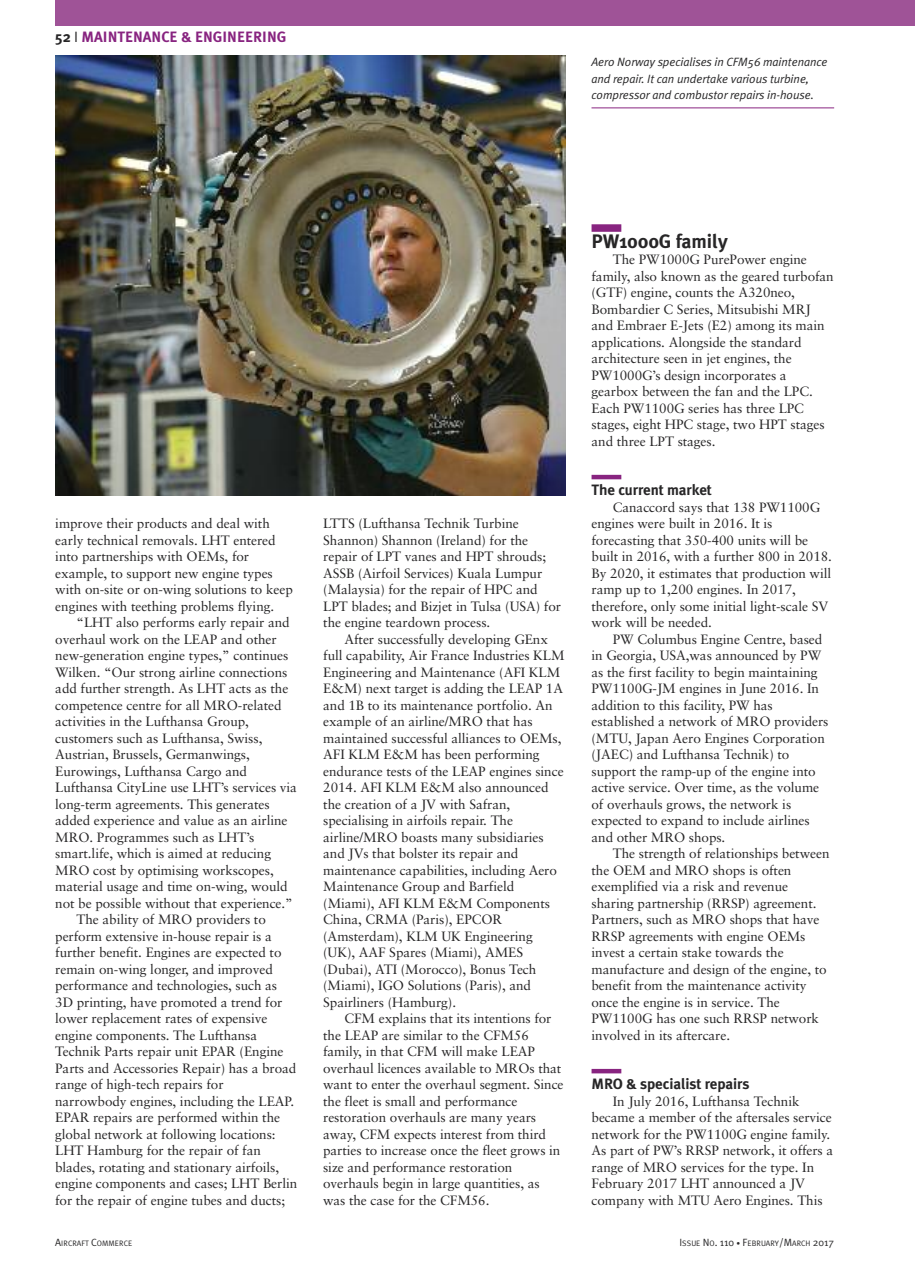
<style>
.page{position:relative;width:915px;height:1263px;background:#fff}
.page>*{position:absolute;margin:0;border:0;box-sizing:border-box;transform-origin:0 0}
.t1{font:700 19.5px "Meta Plus";letter-spacing:-.005em;color:#272627}
.t2{font:700 15px "Meta Plus";letter-spacing:-.005em;color:#272627}
.t3{font:700 15px "Meta Plus";color:#882480}
.t4{font:13.5px/16.5px "Sabon";letter-spacing:-.005em;color:#272627}
.t5{font:italic 12px/16.5px "Meta Plus Normal";letter-spacing:-.005em;color:#272627}
.t6{font:7.8px "Meta Plus Normal";color:#272627}
.s1{color:#272627}
.s2{font-family:"Meta Plus Normal";font-weight:400;color:#272627}
.s3{font-size:10.5px}
.s4{font-size:7.5px}
</style>
<div class="page">
<div style="left:591px;top:224px;width:30px;height:8px;background:#882480"></div>
<hr style="left:591px;top:475px;width:30px;height:4px;background:#882480">
<hr style="left:591px;top:1069px;width:30px;height:4px;background:#882480">
<div style="left:55px;top:0;width:859px;height:26px;background:#9f5397"></div>
<img style="left:55px;top:55px;width:510px;height:441px">
<hr style="left:591px;top:108px;width:242px;height:1px;background:#882480">
<p class="t3" style="left:55px;top:28px;width:232px"><span class="s1">52</span> <span class="s2">I</span> MAINTENANCE &amp; ENGINEERING</p>
<p class="t5" style="left:591px;top:54px;width:237px">Aero Norway specialises in CFM56 maintenance and repair. It can undertake various turbine, compressor and combustor repairs in-house.</p>
<p class="t4" style="left:55px;top:516px;width:239px">improve their products and deal with early technical removals. LHT entered into partnerships with OEMs, for example, to support new engine types with on-site or on-wing solutions to keep engines with teething problems flying.</p>
<p class="t4" style="left:77px;top:615px;width:214px">“LHT also performs early repair and</p>
<p class="t4" style="left:55px;top:632px;width:223px">overhaul work on the LEAP and other</p>
<p class="t4" style="left:55px;top:648px;width:234px">new-generation engine types,” continues</p>
<p class="t4" style="left:55px;top:665px;width:233px">Wilken. “Our strong airline connections</p>
<p class="t4" style="left:55px;top:681px;width:234px">add further strength. As LHT acts as the</p>
<p class="t4" style="left:55px;top:698px;width:228px">competence centre for all MRO-related</p>
<p class="t4" style="left:55px;top:714px;width:195px">activities in the Lufthansa Group,</p>
<p class="t4" style="left:55px;top:731px;width:208px">customers such as Lufthansa, Swiss,</p>
<p class="t4" style="left:55px;top:747px;width:196px">Austrian, Brussels, Germanwings,</p>
<p class="t4" style="left:55px;top:764px;width:193px">Eurowings, Lufthansa Cargo and</p>
<p class="t4" style="left:55px;top:780px;width:243px">Lufthansa CityLine use LHT’s services via</p>
<p class="t4" style="left:55px;top:797px;width:216px">long-term agreements. This generates</p>
<p class="t4" style="left:55px;top:813px;width:234px">added experience and value as an airline</p>
<p class="t4" style="left:55px;top:830px;width:200px">MRO. Programmes such as LHT’s</p>
<p class="t4" style="left:55px;top:846px;width:217px">smart.life, which is aimed at reducing</p>
<p class="t4" style="left:55px;top:863px;width:220px">MRO cost by optimising workscopes,</p>
<p class="t4" style="left:55px;top:879px;width:234px">material usage and time on-wing, would</p>
<p class="t4" style="left:55px;top:896px;width:239px">not be possible without that experience.”</p>
<p class="t4" style="left:76px;top:912px;width:191px">The ability of MRO providers to</p>
<p class="t4" style="left:55px;top:929px;width:218px">perform extensive in-house repair is a</p>
<p class="t4" style="left:55px;top:945px;width:228px">further benefit. Engines are expected to</p>
<p class="t4" style="left:55px;top:962px;width:219px">remain on-wing longer, and improved</p>
<p class="t4" style="left:55px;top:978px;width:223px">performance and technologies, such as</p>
<p class="t4" style="left:55px;top:995px;width:228px">3D printing, have promoted a trend for</p>
<p class="t4" style="left:55px;top:1011px;width:214px">lower replacement rates of expensive</p>
<p class="t4" style="left:55px;top:1028px;width:203px">engine components. The Lufthansa</p>
<p class="t4" style="left:55px;top:1044px;width:230px">Technik Parts repair unit EPAR (Engine</p>
<p class="t4" style="left:55px;top:1061px;width:243px">Parts and Accessories Repair) has a broad</p>
<p class="t4" style="left:55px;top:1077px;width:170px">range of high-tech repairs for</p>
<p class="t4" style="left:55px;top:1094px;width:240px">narrowbody engines, including the LEAP.</p>
<p class="t4" style="left:55px;top:1110px;width:226px">EPAR repairs are performed within the</p>
<p class="t4" style="left:55px;top:1127px;width:222px">global network at following locations:</p>
<p class="t4" style="left:55px;top:1143px;width:207px">LHT Hamburg for the repair of fan</p>
<p class="t4" style="left:55px;top:1160px;width:225px">blades, rotating and stationary airfoils,</p>
<p class="t4" style="left:55px;top:1176px;width:243px">engine components and cases; LHT Berlin</p>
<p class="t4" style="left:55px;top:1193px;width:231px">for the repair of engine tubes and ducts;</p>
<p class="t4" style="left:323px;top:516px;width:239px">LTTS (Lufthansa Technik Turbine Shannon) Shannon (Ireland) for the repair of LPT vanes and HPT shrouds; ASSB (Airfoil Services) Kuala Lumpur (Malaysia) for the repair of HPC and LPT blades; and Bizjet in Tulsa (USA) for the engine teardown process.</p>
<p class="t4" style="left:323px;top:632px;width:243px;text-indent:21px">After successfully developing GEnx full capability, Air France Industries KLM Engineering and Maintenance (AFI KLM E&amp;M) next target is adding the LEAP 1A and 1B to its maintenance portfolio. An example of an airline/MRO that has maintained successful alliances to OEMs, AFI KLM E&amp;M has been performing endurance tests of the LEAP engines since 2014. AFI KLM E&amp;M also announced the creation of a JV with Safran, specialising in airfoils repair. The airline/MRO boasts many subsidiaries and JVs that bolster its repair and maintenance capabilities, including Aero Maintenance Group and Barfield (Miami), AFI KLM E&amp;M Components China, CRMA (Paris), EPCOR (Amsterdam), KLM UK Engineering (UK), AAF Spares (Miami), AMES (Dubai), ATI (Morocco), Bonus Tech (Miami), IGO Solutions (Paris), and Spairliners (Hamburg).</p>
<p class="t4" style="left:323px;top:1011px;width:242px;text-indent:21px">CFM explains that its intentions for the LEAP are similar to the CFM56 family, in that CFM will make LEAP overhaul licences available to MROs that want to enter the overhaul segment. Since the fleet is small and performance restoration overhauls are many years away, CFM expects interest from third parties to increase once the fleet grows in size and performance restoration overhauls begin in large quantities, as was the case for the CFM56.</p>
<h1 class="t1" style="left:591px;top:229px;width:138px">PW1000G family</h1>
<p class="t4" style="left:591px;top:252px;width:244px;text-indent:21px">The PW1000G PurePower engine family, also known as the geared turbofan (GTF) engine, counts the A320neo, Bombardier C Series, Mitsubishi MRJ and Embraer E-Jets (E2) among its main applications. Alongside the standard architecture seen in jet engines, the PW1000G’s design incorporates a gearbox between the fan and the LPC.<br>Each PW1100G series has three LPC stages, eight HPC stage, two HPT stages and three LPT stages.</p>
<p class="t2" style="left:591px;top:481px;width:122px">The current market</p>
<p class="t4" style="left:591px;top:500px;width:242px;text-indent:21px">Canaccord says that 138 PW1100G engines were built in 2016. It is forecasting that 350-400 units will be built in 2016, with a further 800 in 2018.<br>By 2020, it estimates that production will ramp up to 1,200 engines. In 2017, therefore, only some initial light-scale SV work will be needed.</p>
<p class="t4" style="left:591px;top:632px;width:238px;text-indent:21px">PW Columbus Engine Centre, based in Georgia, USA,was announced by PW as the first facility to begin maintaining PW1100G-JM engines in June 2016. In addition to this facility, PW has established a network of MRO providers (MTU, Japan Aero Engines Corporation (JAEC) and Lufthansa Technik) to support the ramp-up of the engine into active service. Over time, as the volume of overhauls grows, the network is expected to expand to include airlines and other MRO shops.</p>
<p class="t4" style="left:591px;top:846px;width:239px;text-indent:21px">The strength of relationships between the OEM and MRO shops is often exemplified via a risk and revenue sharing partnership (RRSP) agreement.<br>Partners, such as MRO shops that have RRSP agreements with engine OEMs invest a certain stake towards the manufacture and design of the engine, to benefit from the maintenance activity once the engine is in service. The PW1100G has one such RRSP network involved in its aftercare.</p>
<p class="t2" style="left:591px;top:1075px;width:159px">MRO &amp; specialist repairs</p>
<p class="t4" style="left:591px;top:1094px;width:243px;text-indent:21px">In July 2016, Lufthansa Technik became a member of the aftersales service network for the PW1100G engine family.<br>As part of PW’s RRSP network, it offers a range of MRO services for the type. In February 2017 LHT announced a JV company with MTU Aero Engines. This</p>
<p class="t6" style="left:55px;top:1238px;width:78px"><span class="s3">A</span>IRCRAFT <span class="s3">C</span>OMMERCE</p>
<p class="t6" style="left:679px;top:1238px;width:156px"><span class="s3">I</span>SSUE <span class="s3">N</span>O<span class="s3">. 110</span> <span class="s4">•</span> <span class="s3">F</span>EBRUARY<span class="s3">/M</span>ARCH <span class="s3">2017</span></p>
</div>
